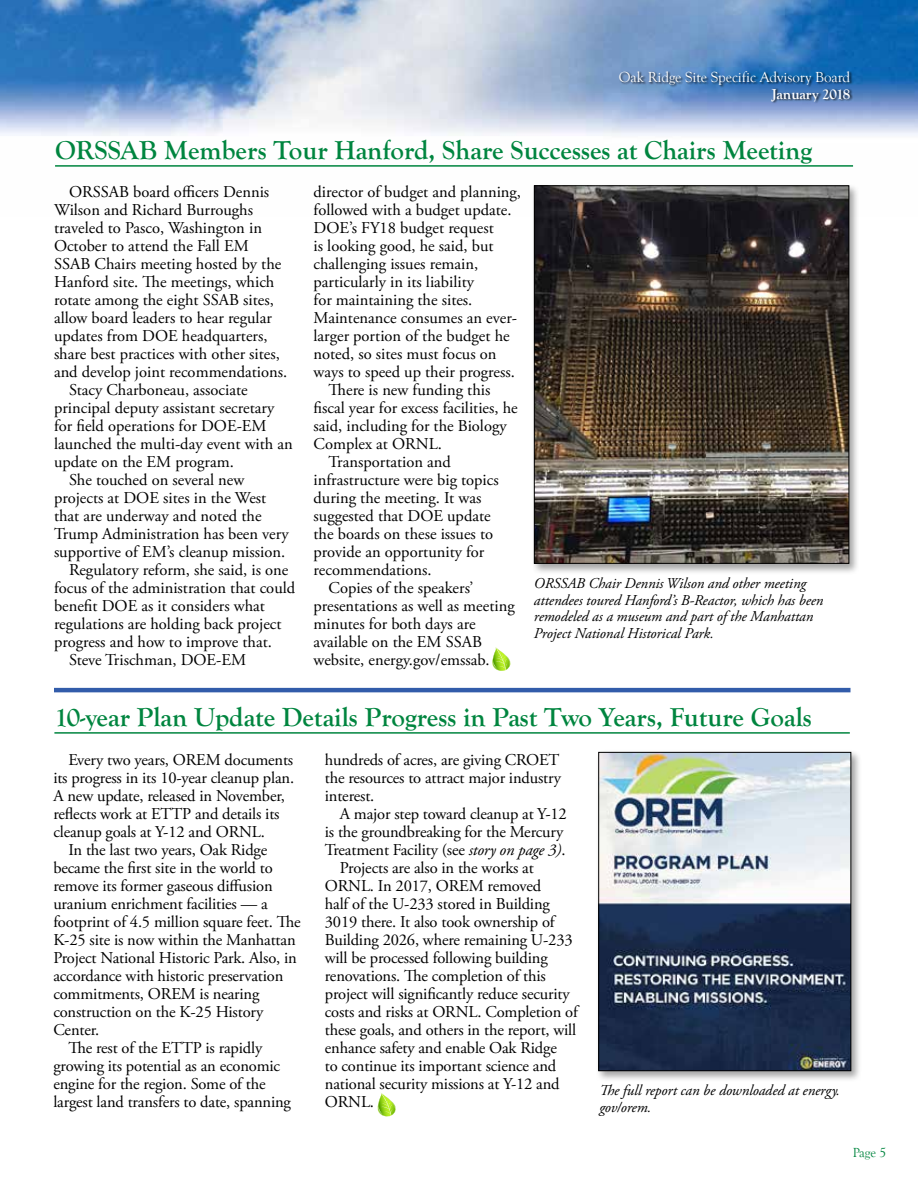
<style>
.page{position:relative;width:918px;height:1188px;background:#fff}
.page>*{position:absolute;margin:0;border:0;box-sizing:border-box;transform-origin:0 0}
.t1{font:700 27px "Goudy Old Style T";color:#00853f}
.t2{font:16.5px/18px "Adobe Garamond Pro";color:#000;text-align:justify}
.t3{font:italic 15px/16.5px "Adobe Garamond Pro";letter-spacing:-.005em;color:#000}
.t4{font:15px "Goudy Old Style T";letter-spacing:-.005em;color:#fff}
.t5{font:700 15px "Goudy Old Style T";letter-spacing:-.005em;color:#fff}
.t6{font:13.5px "Goudy Old Style T";color:#00853f}
.s1{font-style:italic}
</style>
<div class="page">
<img style="left:0;top:0;width:918px;height:167px">
<div style="left:619px;top:71px;width:235px;height:33px;background:#000;opacity:.75"></div>
<svg style="left:377px;top:1093px;width:19px;height:24px"></svg>
<hr style="left:55px;top:165px;width:798px;height:2px;background:#00853f">
<div style="left:532px;top:183px;width:328px;height:392px;background:#000;opacity:.36"></div>
<img style="left:536px;top:187px;width:311px;height:375px">
<div style="left:534px;top:185px;width:315px;height:379px;border:1px solid #000"></div>
<svg style="left:492px;top:647px;width:19px;height:24px"></svg>
<hr style="left:54px;top:732px;width:796px;height:2px;background:#00853f">
<div style="left:596px;top:750px;width:266px;height:332px;background:#000;opacity:.36"></div>
<img style="left:600px;top:754px;width:249px;height:315px">
<div style="left:598px;top:752px;width:253px;height:319px;border:1px solid #000"></div>
<hr style="left:54px;top:688px;width:796px;height:4px;background:#325caa">
<p class="t4" style="left:619px;top:69px;width:233px">Oak Ridge Site Specific Advisory Board</p>
<p class="t5" style="left:769px;top:85px;width:51px">October</p>
<p class="t5" style="left:843px;top:85px;width:9px">4</p>
<p class="t5" style="left:772px;top:85px;width:80px">January 2018</p>
<h1 class="t1" style="left:55px;top:135px;width:759px">ORSSAB Members Tour Hanford, Share Successes at Chairs Meeting</h1>
<p class="t2" style="left:69px;top:184px;width:202px">ORSSAB board officers Dennis</p>
<p class="t2" style="left:54px;top:202px;width:201px">Wilson and Richard Burroughs</p>
<p class="t2" style="left:54px;top:220px;width:210px">traveled to Pasco, Washington in</p>
<p class="t2" style="left:54px;top:238px;width:196px">October to attend the Fall EM</p>
<p class="t2" style="left:54px;top:256px;width:229px">SSAB Chairs meeting hosted by the</p>
<p class="t2" style="left:54px;top:274px;width:222px">Hanford site. The meetings, which</p>
<p class="t2" style="left:54px;top:292px;width:221px">rotate among the eight SSAB sites,</p>
<p class="t2" style="left:54px;top:310px;width:219px">allow board leaders to hear regular</p>
<p class="t2" style="left:54px;top:328px;width:215px">updates from DOE headquarters,</p>
<p class="t2" style="left:54px;top:346px;width:227px">share best practices with other sites,</p>
<p class="t2" style="left:54px;top:364px;width:235px">and develop joint recommendations.</p>
<p class="t2" style="left:69px;top:382px;width:180px">Stacy Charboneau, associate</p>
<p class="t2" style="left:54px;top:400px;width:222px">principal deputy assistant secretary</p>
<p class="t2" style="left:54px;top:418px;width:214px">for field operations for DOE-EM</p>
<p class="t2" style="left:54px;top:436px;width:240px">launched the multi-day event with an</p>
<p class="t2" style="left:54px;top:454px;width:181px">update on the EM program.</p>
<p class="t2" style="left:69px;top:472px;width:177px">She touched on several new</p>
<p class="t2" style="left:54px;top:490px;width:214px">projects at DOE sites in the West</p>
<p class="t2" style="left:54px;top:508px;width:209px">that are underway and noted the</p>
<p class="t2" style="left:54px;top:526px;width:236px">Trump Administration has been very</p>
<p class="t2" style="left:54px;top:544px;width:233px">supportive of EM’s cleanup mission.</p>
<p class="t2" style="left:69px;top:562px;width:221px">Regulatory reform, she said, is one</p>
<p class="t2" style="left:54px;top:580px;width:243px">focus of the administration that could</p>
<p class="t2" style="left:54px;top:598px;width:212px">benefit DOE as it considers what</p>
<p class="t2" style="left:54px;top:616px;width:229px">regulations are holding back project</p>
<p class="t2" style="left:54px;top:634px;width:219px">progress and how to improve that.</p>
<p class="t2" style="left:69px;top:652px;width:179px">Steve Trischman, DOE-EM</p>
<p class="t2" style="left:314px;top:184px;width:209px">director of budget and planning,</p>
<p class="t2" style="left:314px;top:202px;width:200px">followed with a budget update.</p>
<p class="t2" style="left:314px;top:220px;width:182px">DOE’s FY18 budget request</p>
<p class="t2" style="left:314px;top:238px;width:181px">is looking good, he said, but</p>
<p class="t2" style="left:314px;top:256px;width:166px">challenging issues remain,</p>
<p class="t2" style="left:314px;top:274px;width:162px">particularly in its liability</p>
<p class="t2" style="left:314px;top:292px;width:160px">for maintaining the sites.</p>
<p class="t2" style="left:314px;top:310px;width:205px">Maintenance consumes an ever-</p>
<p class="t2" style="left:314px;top:328px;width:198px">larger portion of the budget he</p>
<p class="t2" style="left:314px;top:346px;width:184px">noted, so sites must focus on</p>
<p class="t2" style="left:314px;top:364px;width:203px">ways to speed up their progress.</p>
<p class="t2" style="left:329px;top:382px;width:163px">There is new funding this</p>
<p class="t2" style="left:314px;top:400px;width:206px">fiscal year for excess facilities, he</p>
<p class="t2" style="left:314px;top:418px;width:195px">said, including for the Biology</p>
<p class="t2" style="left:314px;top:436px;width:130px">Complex at ORNL.</p>
<p class="t2" style="left:329px;top:454px;width:124px">Transportation and</p>
<p class="t2" style="left:314px;top:472px;width:187px">infrastructure were big topics</p>
<p class="t2" style="left:314px;top:490px;width:169px">during the meeting. It was</p>
<p class="t2" style="left:314px;top:508px;width:179px">suggested that DOE update</p>
<p class="t2" style="left:314px;top:526px;width:181px">the boards on these issues to</p>
<p class="t2" style="left:314px;top:544px;width:172px">provide an opportunity for</p>
<p class="t2" style="left:314px;top:562px;width:120px">recommendations.</p>
<p class="t2" style="left:329px;top:580px;width:146px">Copies of the speakers’</p>
<p class="t2" style="left:314px;top:598px;width:203px">presentations as well as meeting</p>
<p class="t2" style="left:314px;top:616px;width:164px">minutes for both days are</p>
<p class="t2" style="left:314px;top:634px;width:170px">available on the EM SSAB</p>
<p class="t2" style="left:314px;top:652px;width:178px">website, energy.gov/emssab.</p>
<p class="t3" style="left:534px;top:576px;width:291px">ORSSAB Chair Dennis Wilson and other meeting attendees toured Hanford’s B-Reactor, which has been remodeled as a museum and part of the Manhattan Project National Historical Park.</p>
<h1 class="t1" style="left:54px;top:702px;width:759px">10-year Plan Update Details Progress in Past Two Years, Future Goals</h1>
<p class="t2" style="left:68px;top:751px;width:226px">Every two years, OREM documents</p>
<p class="t2" style="left:53px;top:769px;width:242px">its progress in its 10-year cleanup plan.</p>
<p class="t2" style="left:53px;top:787px;width:233px">A new update, released in November,</p>
<p class="t2" style="left:53px;top:805px;width:228px">reflects work at ETTP and details its</p>
<p class="t2" style="left:53px;top:823px;width:213px">cleanup goals at Y-12 and ORNL.</p>
<p class="t2" style="left:68px;top:841px;width:200px">In the last two years, Oak Ridge</p>
<p class="t2" style="left:53px;top:859px;width:221px">became the first site in the world to</p>
<p class="t2" style="left:53px;top:877px;width:221px">remove its former gaseous diffusion</p>
<p class="t2" style="left:53px;top:895px;width:216px">uranium enrichment facilities — a</p>
<p class="t2" style="left:53px;top:913px;width:249px">footprint of 4.5 million square feet. The</p>
<p class="t2" style="left:53px;top:931px;width:244px">K-25 site is now within the Manhattan</p>
<p class="t2" style="left:53px;top:949px;width:245px">Project National Historic Park. Also, in</p>
<p class="t2" style="left:53px;top:967px;width:232px">accordance with historic preservation</p>
<p class="t2" style="left:53px;top:985px;width:208px">commitments, OREM is nearing</p>
<p class="t2" style="left:53px;top:1003px;width:212px">construction on the K-25 History</p>
<p class="t2" style="left:53px;top:1021px;width:47px">Center.</p>
<p class="t2" style="left:68px;top:1039px;width:195px">The rest of the ETTP is rapidly</p>
<p class="t2" style="left:53px;top:1057px;width:228px">growing its potential as an economic</p>
<p class="t2" style="left:53px;top:1075px;width:214px">engine for the region. Some of the</p>
<p class="t2" style="left:53px;top:1093px;width:239px">largest land transfers to date, spanning</p>
<p class="t2" style="left:325px;top:751px;width:238px">hundreds of acres, are giving CROET the resources to attract major industry interest.</p>
<p class="t2" style="left:340px;top:805px;width:228px">A major step toward cleanup at Y-12</p>
<p class="t2" style="left:325px;top:823px;width:240px">is the groundbreaking for the Mercury</p>
<p class="t2" style="left:325px;top:841px;width:242px">Treatment Facility (see <span class="s1">story on page 3)</span>.</p>
<p class="t2" style="left:340px;top:859px;width:196px">Projects are also in the works at</p>
<p class="t2" style="left:325px;top:877px;width:218px">ORNL. In 2017, OREM removed</p>
<p class="t2" style="left:325px;top:895px;width:227px">half of the U-233 stored in Building</p>
<p class="t2" style="left:325px;top:913px;width:231px">3019 there. It also took ownership of</p>
<p class="t2" style="left:325px;top:931px;width:249px">Building 2026, where remaining U-233</p>
<p class="t2" style="left:325px;top:949px;width:224px">will be processed following building</p>
<p class="t2" style="left:325px;top:967px;width:223px">renovations. The completion of this</p>
<p class="t2" style="left:325px;top:985px;width:246px">project will significantly reduce security</p>
<p class="t2" style="left:325px;top:1003px;width:254px">costs and risks at ORNL. Completion of</p>
<p class="t2" style="left:325px;top:1021px;width:253px">these goals, and others in the report, will</p>
<p class="t2" style="left:325px;top:1039px;width:234px">enhance safety and enable Oak Ridge</p>
<p class="t2" style="left:325px;top:1057px;width:233px">to continue its important science and</p>
<p class="t2" style="left:325px;top:1075px;width:236px">national security missions at Y-12 and</p>
<p class="t2" style="left:325px;top:1093px;width:51px">ORNL.</p>
<p class="t3" style="left:599px;top:1083px;width:242px">The full report can be downloaded at energy. gov/orem.</p>
<p class="t6" style="left:853px;top:1146px;width:35px">Page 5</p>
</div>
